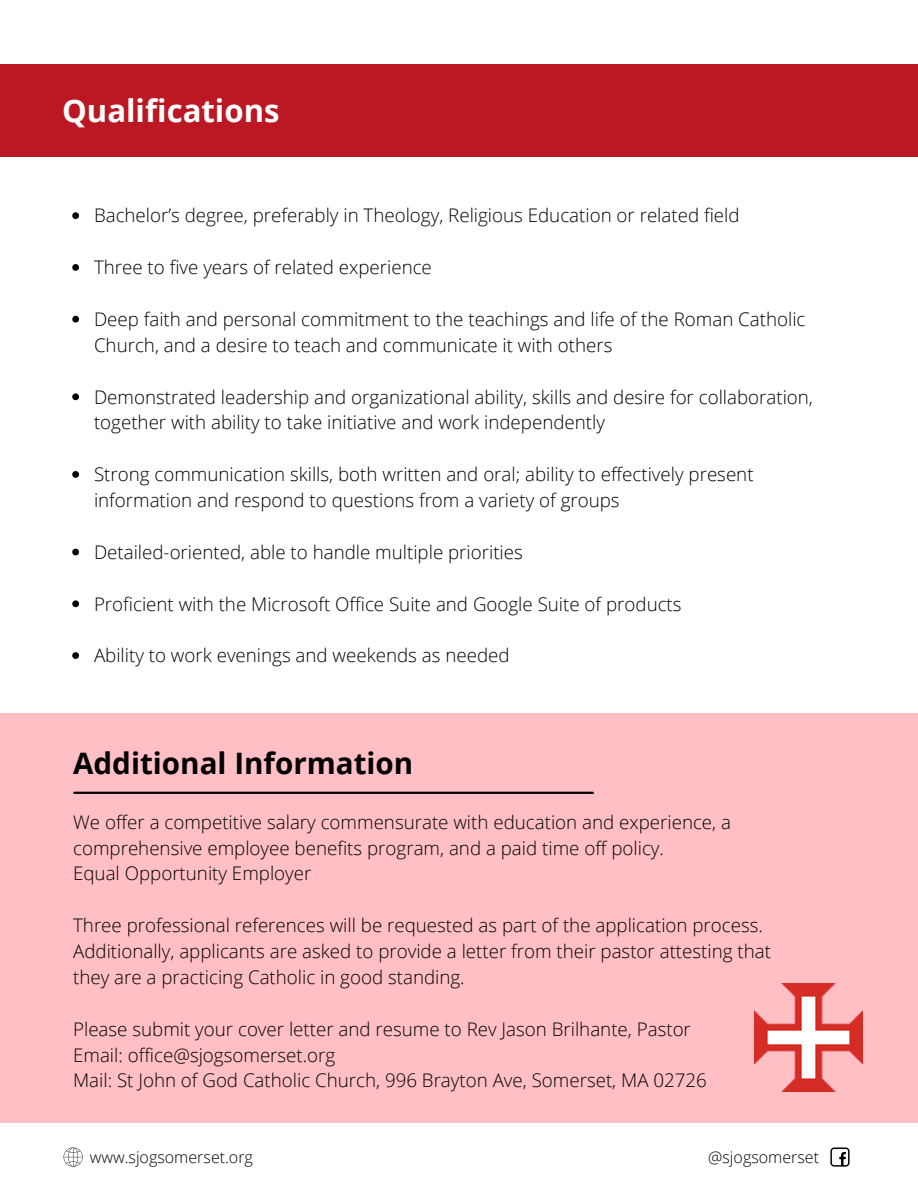
<style>
.page{position:relative;width:918px;height:1188px;background:#fff}
.page>*{position:absolute;margin:0;border:0;box-sizing:border-box;transform-origin:0 0}
.t1{font:700 31.05px "Open Sans";color:#fff}
.t2{font:700 29.55px "Open Sans";color:#000}
.t3{font:300 18.75px/25.8px "Open Sans";color:#000}
.t4{font:300 16.05px "Open Sans";color:#000}
</style>
<div class="page">
<div style="left:0;top:714px;width:918px;height:409px;background:#ffbfc4"></div>
<hr style="left:74px;top:792px;width:519px;height:2px;background:#000">
<div style="left:0;top:64px;width:918px;height:92px;background:#bc1823"></div>
<img style="left:755px;top:983px;width:108px;height:108px">
<svg style="left:72px;top:212px;width:7px;height:7px"></svg>
<svg style="left:72px;top:264px;width:7px;height:7px"></svg>
<svg style="left:72px;top:316px;width:7px;height:7px"></svg>
<svg style="left:72px;top:393px;width:7px;height:7px"></svg>
<svg style="left:72px;top:471px;width:7px;height:7px"></svg>
<svg style="left:72px;top:549px;width:7px;height:6px"></svg>
<svg style="left:72px;top:600px;width:7px;height:7px"></svg>
<svg style="left:72px;top:652px;width:7px;height:7px"></svg>
<svg style="left:64px;top:1148px;width:19px;height:19px"></svg>
<svg style="left:830px;top:1148px;width:20px;height:19px"></svg>
<h1 class="t1" style="left:62px;top:89px;width:219px">Qualifications</h1>
<p class="t3" style="left:94px;top:202px;width:647px">Bachelor’s degree, preferably in Theology, Religious Education or related field</p>
<p class="t3" style="left:94px;top:254px;width:339px">Three to five years of related experience</p>
<p class="t3" style="left:94px;top:306px;width:713px">Deep faith and personal commitment to the teachings and life of the Roman Catholic<br>Church, and a desire to teach and communicate it with others</p>
<p class="t3" style="left:94px;top:383px;width:720px">Demonstrated leadership and organizational ability, skills and desire for collaboration, together with ability to take initiative and work independently</p>
<p class="t3" style="left:94px;top:461px;width:661px">Strong communication skills, both written and oral; ability to effectively present information and respond to questions from a variety of groups</p>
<p class="t3" style="left:94px;top:539px;width:430px">Detailed-oriented, able to handle multiple priorities</p>
<p class="t3" style="left:94px;top:590px;width:589px">Proficient with the Microsoft Office Suite and Google Suite of products</p>
<p class="t3" style="left:94px;top:642px;width:417px">Ability to work evenings and weekends as needed</p>
<h2 class="t2" style="left:73px;top:743px;width:342px">Additional Information</h2>
<p class="t3" style="left:73px;top:809px;width:659px">We offer a competitive salary commensurate with education and experience, a comprehensive employee benefits program, and a paid time off policy.<br>Equal Opportunity Employer</p>
<p class="t3" style="left:73px;top:912px;width:699px">Three professional references will be requested as part of the application process.<br>Additionally, applicants are asked to provide a letter from their pastor attesting that they are a practicing Catholic in good standing.</p>
<p class="t3" style="left:73px;top:1016px;width:635px">Please submit your cover letter and resume to Rev Jason Brilhante, Pastor<br>Email: office@sjogsomerset.org<br>Mail: St John of God Catholic Church, 996 Brayton Ave, Somerset, MA 02726</p>
<p class="t4" style="left:90px;top:1146px;width:165px">www.sjogsomerset.org</p>
<p class="t4" style="left:708px;top:1146px;width:112px">@sjogsomerset</p>
</div>
